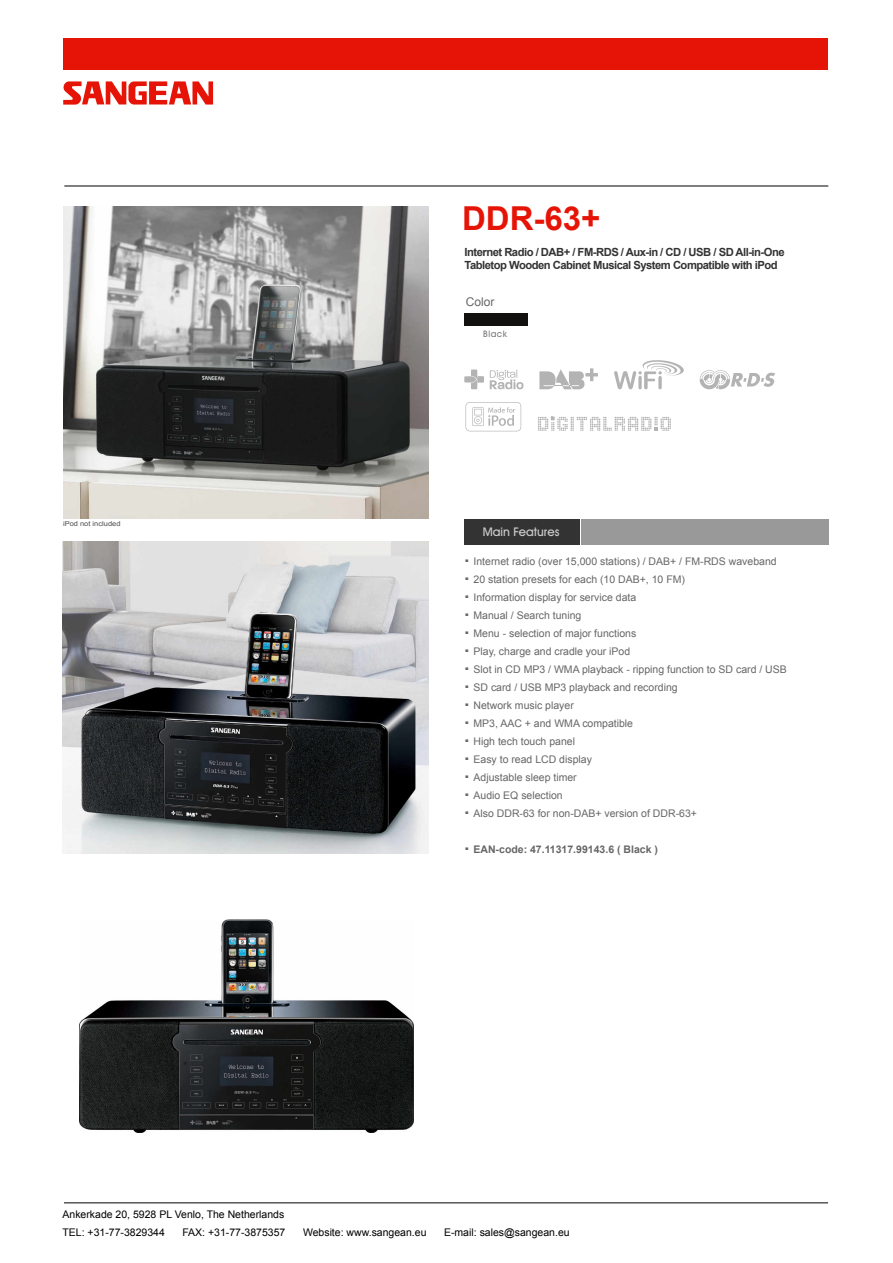
<style>
.page{position:relative;width:893px;height:1263px;background:#fff}
.page>*{position:absolute;margin:0;border:0;box-sizing:border-box;transform-origin:0 0}
.t1{font:700 33px "Arial";color:#e61407}
.t2{font:27px "Arial";color:#666}
.t3{font:500 12px "Avant Garde IT Cby BT";color:#ccc}
.t4{font:12px "Arial";color:#666}
.t5{font:700 11.25px/13.5px "Arial";letter-spacing:-.045em;color:#333}
.t6{font:10.5px "Arial";color:#666}
.t7{font:10.5px/18px "Arial";color:#000}
.t8{font:700 10.5px "Arial";color:#666}
.t9{font:500 9px "Avant Garde IT Cby BT";letter-spacing:.05em;color:#7f7f7f}
.t10{font:6.75px "Arial";color:#4d4d4d;scale:1.11 1}
</style>
<div class="page">
<div style="left:64px;top:38px;width:764px;height:32px;background:#e61407"></div>
<hr style="left:64px;top:186px;width:764px;height:1px;background:#000">
<hr style="left:64px;top:1202px;width:764px;height:1px;background:#000">
<svg style="left:63px;top:81px;width:150px;height:24px"></svg>
<div style="left:465px;top:519px;width:115px;height:26px;background:#333"></div>
<div style="left:581px;top:519px;width:247px;height:26px;background:#9a9999"></div>
<div style="left:464px;top:314px;width:64px;height:12px;background:#121110"></div>
<img style="left:63px;top:541px;width:366px;height:312px">
<img style="left:63px;top:206px;width:366px;height:313px">
<svg style="left:614px;top:360px;width:70px;height:29px"></svg>
<svg style="left:539px;top:368px;width:59px;height:21px"></svg>
<svg style="left:490px;top:370px;width:33px;height:19px"></svg>
<svg style="left:464px;top:369px;width:20px;height:20px"></svg>
<svg style="left:700px;top:370px;width:75px;height:19px"></svg>
<svg style="left:465px;top:402px;width:56px;height:29px"></svg>
<div style="left:466px;top:403px;width:55px;height:28px;background:#fff;border-radius:4px"></div>
<svg style="left:472px;top:407px;width:43px;height:19px"></svg>
<svg style="left:538px;top:417px;width:133px;height:14px"></svg>
<img style="left:80px;top:919px;width:333px;height:213px">
<p class="t10" style="left:63px;top:519px;width:53px">iPod not included</p>
<h1 class="t1" style="left:462px;top:197px;width:140px">DDR-63+</h1>
<p class="t5" style="left:465px;top:245px;width:322px">Internet Radio / DAB+ / FM-RDS / Aux-in / CD / USB / SD All-in-One<br>Tabletop Wooden Cabinet Musical System Compatible with iPod</p>
<p class="t4" style="left:466px;top:294px;width:30px">Color</p>
<p class="t9" style="left:483px;top:328px;width:25px">Black</p>
<p class="t3" style="left:483px;top:525px;width:78px">Main Features</p>
<h2 class="t2" style="left:463px;top:535px;width:9px">.</h2>
<p class="t6" style="left:473px;top:555px;width:305px">Internet radio (over 15,000 stations) / DAB+ / FM-RDS waveband</p>
<h2 class="t2" style="left:463px;top:553px;width:9px">.</h2>
<p class="t6" style="left:473px;top:573px;width:213px">20 station presets for each (10 DAB+, 10 FM)</p>
<h2 class="t2" style="left:463px;top:571px;width:9px">.</h2>
<p class="t6" style="left:473px;top:591px;width:164px">Information display for service data</p>
<h2 class="t2" style="left:463px;top:589px;width:9px">.</h2>
<p class="t6" style="left:473px;top:609px;width:109px">Manual / Search tuning</p>
<h2 class="t2" style="left:463px;top:607px;width:9px">.</h2>
<p class="t6" style="left:473px;top:627px;width:164px">Menu - selection of major functions</p>
<h2 class="t2" style="left:463px;top:625px;width:9px">.</h2>
<p class="t6" style="left:473px;top:645px;width:158px">Play, charge and cradle your iPod</p>
<h2 class="t2" style="left:463px;top:643px;width:9px">.</h2>
<p class="t6" style="left:473px;top:663px;width:315px">Slot in CD MP3 / WMA playback - ripping function to SD card / USB</p>
<h2 class="t2" style="left:463px;top:661px;width:9px">.</h2>
<p class="t6" style="left:473px;top:681px;width:206px">SD card / USB MP3 playback and recording</p>
<h2 class="t2" style="left:463px;top:679px;width:9px">.</h2>
<p class="t6" style="left:473px;top:699px;width:102px">Network music player</p>
<h2 class="t2" style="left:463px;top:697px;width:9px">.</h2>
<p class="t6" style="left:473px;top:717px;width:161px">MP3, AAC + and WMA compatible</p>
<h2 class="t2" style="left:463px;top:715px;width:9px">.</h2>
<p class="t6" style="left:473px;top:735px;width:103px">High tech touch panel</p>
<h2 class="t2" style="left:463px;top:733px;width:9px">.</h2>
<p class="t6" style="left:473px;top:753px;width:120px">Easy to read LCD display</p>
<h2 class="t2" style="left:463px;top:751px;width:9px">.</h2>
<p class="t6" style="left:473px;top:771px;width:105px">Adjustable sleep timer</p>
<h2 class="t2" style="left:463px;top:769px;width:9px">.</h2>
<p class="t6" style="left:473px;top:789px;width:91px">Audio EQ selection</p>
<h2 class="t2" style="left:463px;top:787px;width:9px">.</h2>
<p class="t6" style="left:473px;top:807px;width:225px">Also DDR-63 for non-DAB+ version of DDR-63+</p>
<h2 class="t2" style="left:463px;top:823px;width:9px">.</h2>
<p class="t8" style="left:473px;top:843px;width:186px">EAN-code: 47.11317.99143.6 ( Black )</p>
<p class="t7" style="left:62px;top:1206px;width:223px">Ankerkade 20, 5928 PL Venlo, The Netherlands<br>TEL: +31-77-3829344</p>
<p class="t7" style="left:182px;top:1224px;width:105px">FAX: +31-77-3875357</p>
<p class="t7" style="left:303px;top:1224px;width:125px">Website: www.sangean.eu</p>
<p class="t7" style="left:444px;top:1224px;width:127px">E-mail: sales@sangean.eu</p>
</div>
